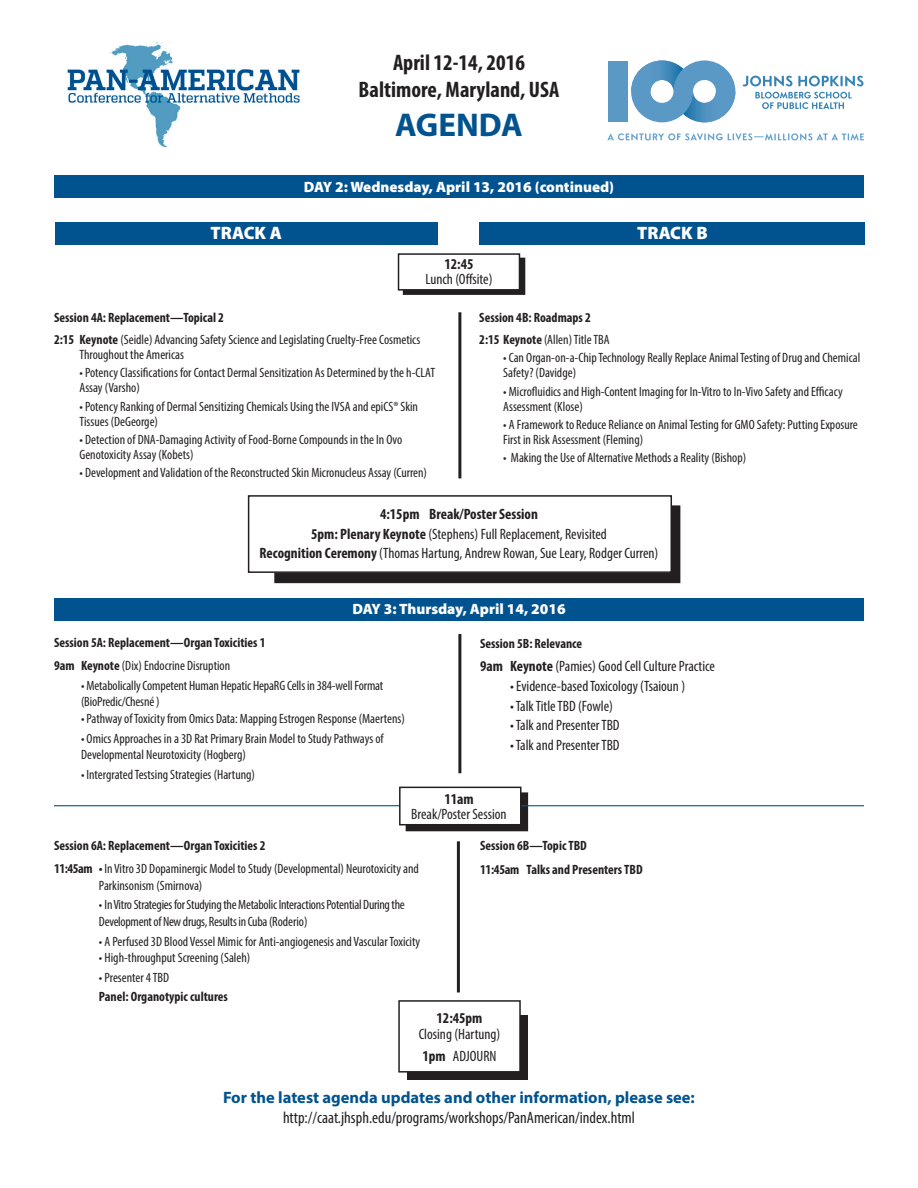
<style>
.page{position:relative;width:918px;height:1188px;background:#fff}
.page>*{position:absolute;margin:0;border:0;box-sizing:border-box;transform-origin:0 0}
.t1{font:700 33px "Myriad Pro";color:#00538f}
.t2{font:700 condensed 22.5px/27px "Myriad Pro";color:#231f20;text-align:center}
.t3{font:900 18px "Myriad Pro";color:#fff}
.t4{font:condensed 16.5px "Myriad Pro";color:#231f20}
.t5{font:700 16.5px "Myriad Pro";color:#00538f}
.t6{font:condensed 15px/19.5px "Myriad Pro";color:#231f20}
.t7{font:900 15px "Myriad Pro";color:#fff}
.t8{font:700 condensed 15px "Myriad Pro";color:#231f20}
.t9{font:condensed 13.5px/15px "Myriad Pro";color:#231f20}
.t10{font:700 condensed 13.5px/23.2px "Myriad Pro";color:#231f20}
.t11{font:condensed 13.5px/16.5px "Myriad Pro";letter-spacing:-.02em;color:#231f20}
.s1{font-weight:700}
.s2{font-weight:400}
</style>
<div class="page">
<div style="left:406px;top:793px;width:121px;height:38px;background:#231f20"></div>
<div style="left:275px;top:506px;width:405px;height:76px;background:#231f20"></div>
<div style="left:274px;top:505px;width:406px;height:78px;border:2px solid #231f20"></div>
<div style="left:404px;top:258px;width:121px;height:36px;background:#231f20"></div>
<div style="left:403px;top:258px;width:122px;height:37px;border:2px solid #231f20"></div>
<div style="left:407px;top:1015px;width:121px;height:64px;background:#231f20"></div>
<div style="left:399px;top:1001px;width:121px;height:71px;background:#fff"></div>
<div style="left:398px;top:1000px;width:123px;height:73px;border:2px solid #231f20"></div>
<div style="left:54px;top:598px;width:810px;height:23px;background:#00538f"></div>
<hr style="left:54px;top:805px;width:810px;height:1px;background:#00538f">
<div style="left:400px;top:787px;width:121px;height:38px;background:#fff"></div>
<div style="left:399px;top:787px;width:123px;height:38px;border:2px solid #231f20"></div>
<img style="left:67px;top:41px;width:233px;height:107px">
<svg style="left:608px;top:133px;width:256px;height:7px"></svg>
<svg style="left:743px;top:76px;width:121px;height:10px"></svg>
<svg style="left:755px;top:92px;width:97px;height:17px"></svg>
<div style="left:608px;top:62px;width:20px;height:60px;background:#5a99c6"></div>
<svg style="left:631px;top:60px;width:104px;height:62px"></svg>
<img style="left:631px;top:60px;width:52px;height:31px">
<img style="left:683px;top:91px;width:52px;height:31px">
<div style="left:249px;top:496px;width:422px;height:76px;background:#fff"></div>
<div style="left:248px;top:495px;width:424px;height:78px;border:2px solid #231f20"></div>
<div style="left:54px;top:175px;width:810px;height:23px;background:#00538f"></div>
<hr style="left:458px;top:634px;width:3px;height:139px;background:#231f20">
<hr style="left:457px;top:841px;width:3px;height:151px;background:#231f20">
<div style="left:399px;top:254px;width:120px;height:36px;background:#fff"></div>
<div style="left:398px;top:253px;width:122px;height:38px;border:2px solid #231f20"></div>
<div style="left:55px;top:222px;width:382px;height:23px;background:#00538f"></div>
<div style="left:480px;top:222px;width:385px;height:23px;background:#00538f"></div>
<hr style="left:458px;top:312px;width:3px;height:166px;background:#231f20">
<h2 class="t2" style="left:359px;top:48px;width:202px">April 12-14, 2016<br>Baltimore, Maryland, USA</h2>
<h1 class="t1" style="left:395px;top:104px;width:129px">AGENDA</h1>
<p class="t7" style="left:304px;top:177px;width:312px">DAY 2: Wednesday, April 13, 2016 (continued)</p>
<h3 class="t3" style="left:211px;top:221px;width:73px">TRACK A</h3>
<h3 class="t3" style="left:637px;top:221px;width:72px">TRACK B</h3>
<p class="t8" style="left:444px;top:255px;width:31px">12:45</p>
<p class="t6" style="left:425px;top:269px;width:69px">Lunch (Offsite)</p>
<p class="t9" style="left:54px;top:307px;width:368px;line-height:21.8px"><span class="s1">Session 4A: Replacement—Topical 2<br>2:15 Keynote</span> (Seidle) Advancing Safety Science and Legislating Cruelty-Free Cosmetics</p>
<p class="t9" style="left:80px;top:347px;width:106px">Throughout the Americas</p>
<p class="t9" style="left:80px;top:365px;width:357px">• Potency Classifications for Contact Dermal Sensitization As Determined by the h-CLAT<br>Assay (Varsho)</p>
<p class="t9" style="left:80px;top:399px;width:340px">• Potency Ranking of Dermal Sensitizing Chemicals Using the IVSA and epiCS® Skin<br>Tissues (DeGeorge)</p>
<p class="t9" style="left:80px;top:432px;width:324px">• Detection of DNA-Damaging Activity of Food-Borne Compounds in the In Ovo<br>Genotoxicity Assay (Kobets)</p>
<p class="t9" style="left:80px;top:465px;width:349px">• Development and Validation of the Reconstructed Skin Micronucleus Assay (Curren)</p>
<p class="t10" style="left:479px;top:307px;width:132px;line-height:21.8px">Session 4B: Roadmaps 2<br>2:15 Keynote <span class="s2">(Allen) Title TBA</span></p>
<p class="t9" style="left:503px;top:350px;width:359px">• Can Organ-on-a-Chip Technology Really Replace Animal Testing of Drug and Chemical<br>Safety? (Davidge)</p>
<p class="t9" style="left:503px;top:383px;width:341px">• Microfluidics and High-Content Imaging for In-Vitro to In-Vivo Safety and Efficacy<br>Assessment (Klose)</p>
<p class="t9" style="left:503px;top:417px;width:356px">• A Framework to Reduce Reliance on Animal Testing for GMO Safety: Putting Exposure<br>First in Risk Assessment (Fleming)</p>
<p class="t9" style="left:503px;top:450px;width:245px">• Making the Use of Alternative Methods a Reality (Bishop)</p>
<p class="t6" style="left:260px;top:504px;width:400px;text-align:center"><span class="s1">4:15pm Break/Poster Session<br>5pm: Plenary Keynote</span> (Stephens) Full Replacement, Revisited<br><span class="s1">Recognition Ceremony</span> (Thomas Hartung, Andrew Rowan, Sue Leary, Rodger Curren)</p>
<p class="t7" style="left:352px;top:599px;width:215px">DAY 3: Thursday, April 14, 2016</p>
<p class="t10" style="left:54px;top:630px;width:213px">Session 5A: Replacement—Organ Toxicities 1<br>9am Keynote <span class="s2">(Dix) Endocrine Disruption</span></p>
<p class="t9" style="left:81px;top:677px;width:304px;line-height:16.5px">• Metabolically Competent Human Hepatic HepaRG Cells in 384-well Format (BioPredic/Chesné )</p>
<p class="t9" style="left:81px;top:711px;width:325px">• Pathway of Toxicity from Omics Data: Mapping Estrogen Response (Maertens)</p>
<p class="t9" style="left:81px;top:730px;width:304px;line-height:16.5px">• Omics Approaches in a 3D Rat Primary Brain Model to Study Pathways of<br>Developmental Neurotoxicity (Hogberg)</p>
<p class="t9" style="left:81px;top:767px;width:176px">• Intergrated Testsing Strategies (Hartung)</p>
<p class="t10" style="left:480px;top:632px;width:104px">Session 5B: Relevance</p>
<p class="t6" style="left:480px;top:656px;width:237px"><span class="s1">9am Keynote</span> (Pamies) Good Cell Culture Practice</p>
<p class="t6" style="left:510px;top:676px;width:177px">• Evidence-based Toxicology (Tsaioun )</p>
<p class="t6" style="left:510px;top:696px;width:105px">• Talk Title TBD (Fowle)</p>
<p class="t6" style="left:510px;top:715px;width:111px">• Talk and Presenter TBD</p>
<p class="t6" style="left:510px;top:735px;width:111px">• Talk and Presenter TBD</p>
<p class="t8" style="left:444px;top:789px;width:31px">11am</p>
<p class="t6" style="left:411px;top:804px;width:97px">Break/Poster Session</p>
<p class="t9" style="left:54px;top:834px;width:367px;line-height:23.2px"><span class="s1">Session 6A: Replacement—Organ Toxicities 2<br>11:45am •</span> In Vitro 3D Dopaminergic Model to Study (Developmental) Neurotoxicity and</p>
<p class="t9" style="left:99px;top:877px;width:105px">Parkinsonism (Smirnova)</p>
<p class="t11" style="left:99px;top:896px;width:307px">• In Vitro Strategies for Studying the Metabolic Interactions Potential During the<br>Development of New drugs, Results in Cuba (Roderio)</p>
<p class="t9" style="left:99px;top:933px;width:323px">• A Perfused 3D Blood Vessel Mimic for Anti-angiogenesis and Vascular Toxicity</p>
<p class="t9" style="left:99px;top:950px;width:153px">• High-throughput Screening (Saleh)</p>
<p class="t9" style="left:99px;top:970px;width:72px">• Presenter 4 TBD</p>
<p class="t10" style="left:99px;top:985px;width:131px">Panel: Organotypic cultures</p>
<p class="t10" style="left:480px;top:834px;width:164px">Session 6B—Topic TBD<br>11:45am Talks and Presenters TBD</p>
<p class="t8" style="left:437px;top:1009px;width:47px">12:45pm</p>
<p class="t6" style="left:419px;top:1023px;width:83px;line-height:22.5px">Closing (Hartung)<br><span class="s1">1pm</span> ADJOURN</p>
<p class="t5" style="left:223px;top:1087px;width:473px">For the latest agenda updates and other information, please see:</p>
<p class="t4" style="left:283px;top:1108px;width:353px">http://caat.jhsph.edu/programs/workshops/PanAmerican/index.html</p>
</div>
